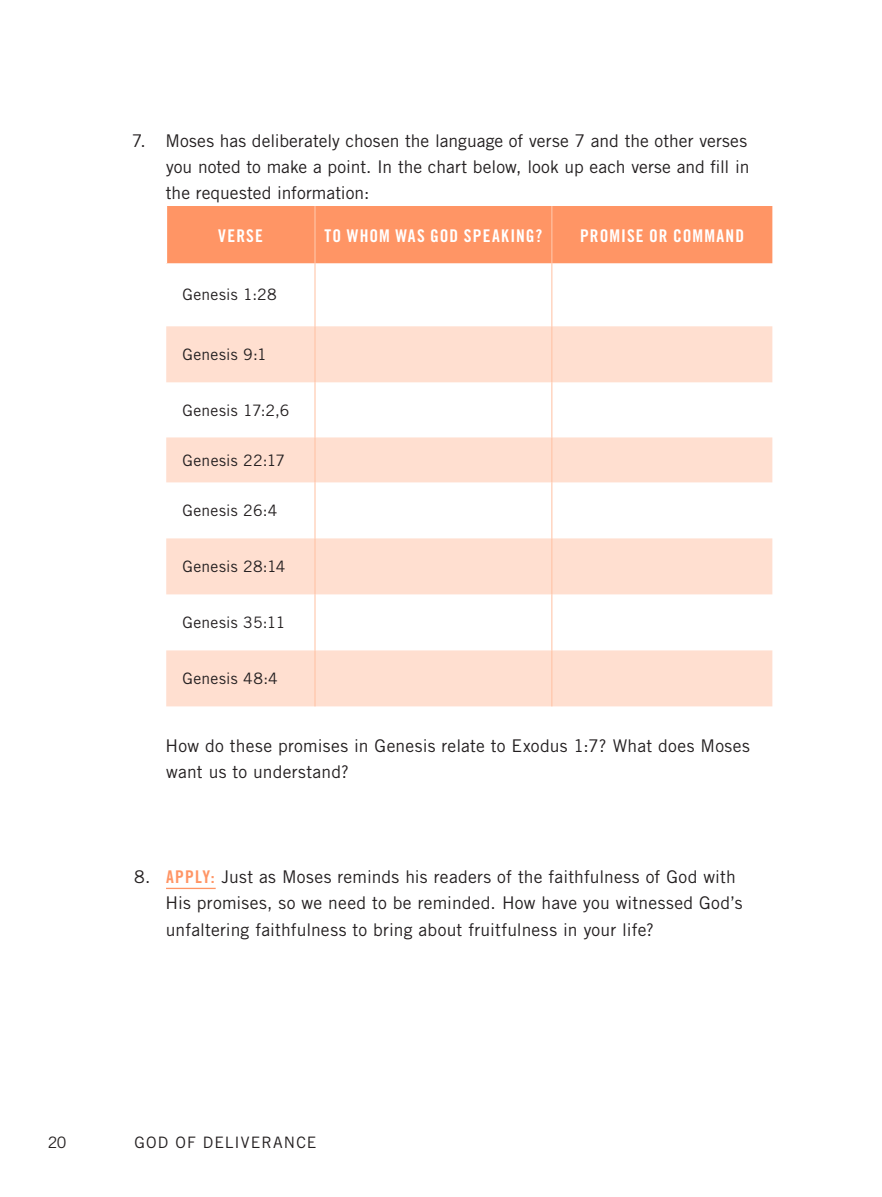
<style>
.page{position:relative;width:882px;height:1197px;background:#fff}
.page>*{position:absolute;margin:0;border:0;box-sizing:border-box;transform-origin:0 0}
.t1{font:17.5px/26.2px "Trade Gothic LT Std";letter-spacing:.01em;color:#231f20}
.Chart_Heading{font:17.5px "Trade Gothic LT Std Bd Cn 20";letter-spacing:.065em;color:#fff}
.Chart_body{font:15.75px "Trade Gothic LT Std";letter-spacing:.015em;color:#231f20}
.Chart_body-2{font:15.75px "Trade Gothic LT Std";letter-spacing:.07em;color:#231f20}
.s1{font-family:"Trade Gothic LT Std Bd Cn 20";color:#ff9565}
</style>
<div class="page">
<hr style="left:166px;top:888px;width:50px;height:1px;background:#ff9565">
<div style="left:167px;top:206px;width:605px;height:57px;background:#ff9565"></div>
<svg style="left:166px;top:326px;width:606px;height:380px;fill:#ffdfd0"></svg>
<hr style="left:315px;top:263px;width:1px;height:63px;background:#ffc0a1">
<hr style="left:551px;top:263px;width:1px;height:63px;background:#ffc0a1">
<hr style="left:315px;top:326px;width:1px;height:56px;background:#ffc0a1">
<hr style="left:551px;top:326px;width:1px;height:56px;background:#ffc0a1">
<hr style="left:315px;top:382px;width:1px;height:55px;background:#ffc0a1">
<hr style="left:551px;top:382px;width:1px;height:55px;background:#ffc0a1">
<hr style="left:315px;top:437px;width:1px;height:45px;background:#ffc0a1">
<hr style="left:551px;top:437px;width:1px;height:45px;background:#ffc0a1">
<hr style="left:315px;top:482px;width:1px;height:56px;background:#ffc0a1">
<hr style="left:551px;top:482px;width:1px;height:56px;background:#ffc0a1">
<hr style="left:315px;top:538px;width:1px;height:56px;background:#ffc0a1">
<hr style="left:551px;top:538px;width:1px;height:56px;background:#ffc0a1">
<hr style="left:315px;top:594px;width:1px;height:56px;background:#ffc0a1">
<hr style="left:551px;top:594px;width:1px;height:56px;background:#ffc0a1">
<hr style="left:315px;top:650px;width:1px;height:56px;background:#ffc0a1">
<hr style="left:551px;top:650px;width:1px;height:56px;background:#ffc0a1">
<hr style="left:315px;top:206px;width:1px;height:57px;background:#ffcbb0">
<hr style="left:551px;top:206px;width:1px;height:57px;background:#ffcbb0">
<p class="t1" style="left:166px;top:127px;width:585px;text-indent:-34px">7. Moses has deliberately chosen the language of verse 7 and the other verses you noted to make a point. In the chart below, look up each verse and fill in the requested information:</p>
<p class="Chart_Heading" style="left:218px;top:225px;width:46px">VERSE</p>
<p class="Chart_Heading" style="left:324px;top:225px;width:219px">TO WHOM WAS GOD SPEAKING?</p>
<p class="Chart_Heading" style="left:580px;top:225px;width:166px">PROMISE OR COMMAND</p>
<p class="Chart_body" style="left:183px;top:285px;width:96px">Genesis 1:28</p>
<p class="Chart_body" style="left:183px;top:345px;width:86px">Genesis 9:1</p>
<p class="Chart_body" style="left:183px;top:400px;width:108px">Genesis 17:2,6</p>
<p class="Chart_body" style="left:183px;top:451px;width:104px">Genesis 22:17</p>
<p class="Chart_body" style="left:183px;top:501px;width:96px">Genesis 26:4</p>
<p class="Chart_body" style="left:183px;top:557px;width:104px">Genesis 28:14</p>
<p class="Chart_body" style="left:183px;top:613px;width:104px">Genesis 35:11</p>
<p class="Chart_body" style="left:183px;top:669px;width:97px">Genesis 48:4</p>
<p class="t1" style="left:166px;top:732px;width:586px">How do these promises in Genesis relate to Exodus 1:7? What does Moses want us to understand?</p>
<p class="t1" style="left:166px;top:864px;width:579px;text-indent:-31px">8. <span class="s1">APPLY:</span> Just as Moses reminds his readers of the faithfulness of God with<br>His promises, so we need to be reminded. How have you witnessed God’s unfaltering faithfulness to bring about fruitfulness in your life?</p>
<p class="Chart_body" style="left:47px;top:1133px;width:21px">20</p>
<p class="Chart_body-2" style="left:135px;top:1133px;width:184px">GOD OF DELIVERANCE</p>
</div>
